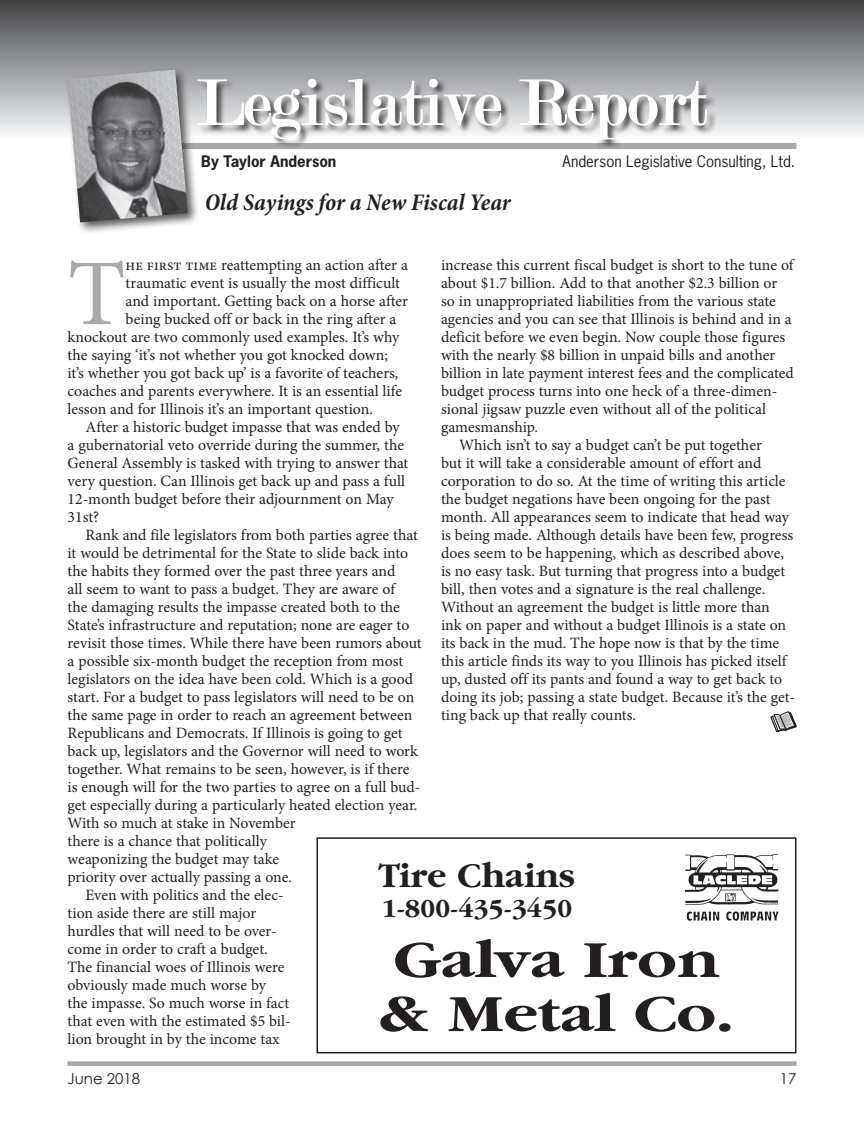
<style>
.page{position:relative;width:864px;height:1148px;background:#fff}
.page>*{position:absolute;margin:0;border:0;box-sizing:border-box;transform-origin:0 0}
.Body_Copy_Drop_Cap{font:94.05px "Minion Pro";color:#a8a9ad}
.t1{font:69px "Modern";color:#fff}
.t2{font:700 54px/54px "Garamond";color:#231f20;scale:1.2 1}
.t3{font:700 36px "Garamond";color:#231f20}
.t4{font:700 27px "Garamond";color:#231f20}
.Subtitle{font:italic 700 condensed 24px "Minion Pro";color:#231f20}
.Body_Copy{font:15.75px/18px "Minion Pro";letter-spacing:-.005em;color:#231f20}
.Body_Copy_Drop_Cap-2{font:15.75px "Minion Pro";color:#231f20}
.t5{font:15px "News Gothic Std";color:#231f20}
.t6{font:700 15px "News Gothic Std";color:#231f20}
.t7{font:15px "Century Gothic";color:#231f20}
</style>
<div class="page">
<div style="left:0;top:0;width:864px;height:140px;background:linear-gradient(to bottom,#414245,#f9fafc)"></div>
<div style="left:101px;top:143px;width:695px;height:6px;background:#a8a9ad"></div>
<div style="left:197px;top:78px;width:519px;height:71px;background:#231f20;opacity:.75"></div>
<svg style="left:200px;top:79px;width:302px;height:61px"></svg>
<svg style="left:519px;top:79px;width:188px;height:61px"></svg>
<div style="left:64px;top:66px;width:136px;height:169px;background:#231f20;opacity:.75"></div>
<img style="left:68px;top:70px;width:120px;height:152px">
<svg style="left:68px;top:1061px;width:728px;height:4px;fill:#a8a9ad"></svg>
<div style="left:316px;top:837px;width:480px;height:216px;border:2px solid #231f20"></div>
<img style="left:684px;top:854px;width:95px;height:67px">
<svg style="left:771px;top:711px;width:26px;height:21px"></svg>
<p class="t1" style="left:197px;top:68px;width:511px">Legislative Report</p>
<p class="t6" style="left:201px;top:151px;width:137px">By Taylor Anderson</p>
<p class="t5" style="left:563px;top:152px;width:234px">Anderson Legislative Consulting, Ltd.</p>
<p class="Subtitle" style="left:205px;top:186px;width:307px">Old Sayings for a New Fiscal Year</p>
<p class="Body_Copy_Drop_Cap" style="left:68px;top:231px;width:60px">T</p>
<p class="Body_Copy_Drop_Cap-2" style="left:126px;top:254px;width:284px">he first time reattempting an action after a</p>
<p class="Body_Copy" style="left:441px;top:256px;width:355px">increase this current fiscal budget is short to the tune of about $1.7 billion. Add to that another $2.3 billion or so in unappropriated liabilities from the various state agencies and you can see that Illinois is behind and in a deficit before we even begin. Now couple those figures with the nearly $8 billion in unpaid bills and another billion in late payment interest fees and the complicated budget process turns into one heck of a three-dimen&shy;sional jigsaw puzzle even without all of the political gamesmanship.</p>
<p class="Body_Copy" style="left:441px;top:436px;width:356px;text-indent:18px">Which isn’t to say a budget can’t be put together<br>but it will take a considerable amount of effort and corporation to do so. At the time of writing this article the budget negations have been ongoing for the past month. All appearances seem to indicate that head way is being made. Although details have been few, progress does seem to be happening, which as described above, is no easy task. But turning that progress into a budget bill, then votes and a signature is the real challenge.<br>Without an agreement the budget is little more than<br>ink on paper and without a budget Illinois is a state on its back in the mud. The hope now is that by the time this article finds its way to you Illinois has picked itself up, dusted off its pants and found a way to get back to doing its job; passing a state budget. Because it’s the get&shy;ting back up that really counts.</p>
<p class="Body_Copy_Drop_Cap-2" style="left:126px;top:272px;width:276px">traumatic event is usually the most difficult</p>
<p class="Body_Copy_Drop_Cap-2" style="left:126px;top:290px;width:284px">and important. Getting back on a horse after</p>
<p class="Body_Copy_Drop_Cap-2" style="left:126px;top:308px;width:272px">being bucked off or back in the ring after a</p>
<p class="Body_Copy_Drop_Cap-2" style="left:68px;top:326px;width:334px">knockout are two commonly used examples. It’s why</p>
<p class="Body_Copy_Drop_Cap-2" style="left:68px;top:344px;width:322px">the saying ‘it’s not whether you got knocked down;</p>
<p class="Body_Copy_Drop_Cap-2" style="left:68px;top:362px;width:332px">it’s whether you got back up’ is a favorite of teachers,</p>
<p class="Body_Copy_Drop_Cap-2" style="left:68px;top:380px;width:336px">coaches and parents everywhere. It is an essential life</p>
<p class="Body_Copy_Drop_Cap-2" style="left:68px;top:398px;width:307px">lesson and for Illinois it’s an important question.</p>
<p class="Body_Copy" style="left:68px;top:418px;width:342px;text-indent:18px">After a historic budget impasse that was ended by a gubernatorial veto override during the summer, the General Assembly is tasked with trying to answer that very question. Can Illinois get back up and pass a full 12-month budget before their adjournment on May 31st?</p>
<p class="Body_Copy" style="left:68px;top:526px;width:356px;text-indent:18px">Rank and file legislators from both parties agree that it would be detrimental for the State to slide back into the habits they formed over the past three years and<br>all seem to want to pass a budget. They are aware of<br>the damaging results the impasse created both to the State’s infrastructure and reputation; none are eager to revisit those times. While there have been rumors about a possible six-month budget the reception from most legislators on the idea have been cold. Which is a good start. For a budget to pass legislators will need to be on the same page in order to reach an agreement between Republicans and Democrats. If Illinois is going to get back up, legislators and the Governor will need to work together. What remains to be seen, however, is if there is enough will for the two parties to agree on a full bud&shy;get especially during a particularly heated election year.<br>With so much at stake in November<br>there is a chance that politically<br>weaponizing the budget may take<br>priority over actually passing a one.</p>
<p class="Body_Copy" style="left:68px;top:886px;width:225px;text-indent:18px">Even with politics and the elec&shy;tion aside there are still major hurdles that will need to be over&shy;come in order to craft a budget.<br>The financial woes of Illinois were obviously made much worse by<br>the impasse. So much worse in fact that even with the estimated $5 bil&shy;lion brought in by the income tax</p>
<p class="t3" style="left:378px;top:856px;width:199px">Tire Chains</p>
<p class="t4" style="left:382px;top:894px;width:192px">1-800-435-3450</p>
<p class="t2" style="left:379px;top:933px;width:297px">Galva Iron &amp; Metal Co.</p>
<p class="t7" style="left:68px;top:1069px;width:74px">June 2018</p>
<p class="t7" style="left:780px;top:1069px;width:18px">17</p>
</div>
